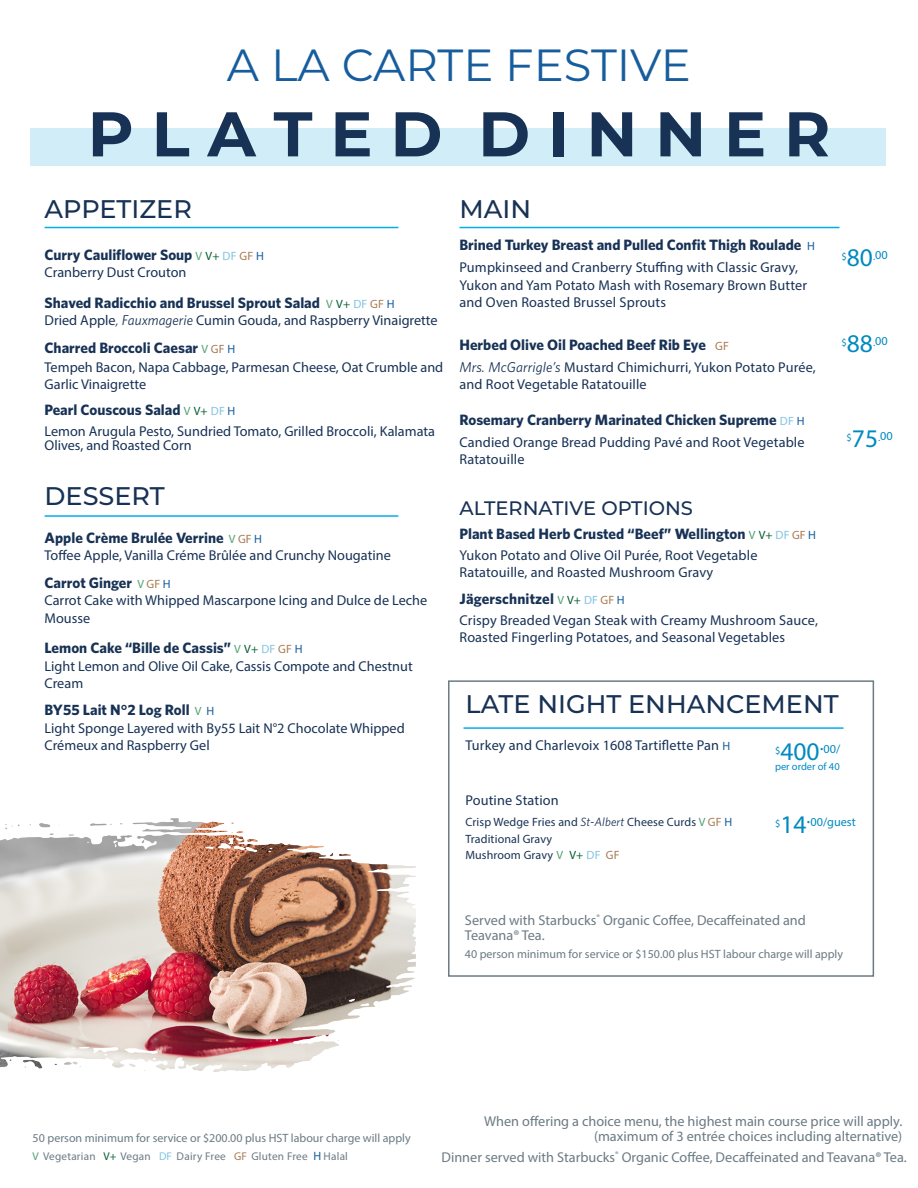
<style>
.page{position:relative;width:918px;height:1188px;background:#fff}
.page>*{position:absolute;margin:0;border:0;box-sizing:border-box;transform-origin:0 0}
.t1{font:700 63px "Montserrat";color:#183255}
.t2{font:45px "Montserrat";color:#175d9e}
.Meal_Name{font:500 25.5px "Montserrat";color:#183255}
.BodyCopy{font:25.5px "Myriad Pro";color:#008ac0}
.Meal_Name-2{font:500 19.5px "Montserrat";color:#183255}
.BodyCopy-2{font:700 15px "Whitney";color:#183255}
.BodyCopy-3{font:700 15px "Whitney";letter-spacing:.01em;color:#183256}
.BodyCopy-4{font:14.25px/17.1px "Myriad Pro";color:#183255}
.t3{font:14.25px/15px "Myriad Pro";color:#6b7a83}
.BodyCopy-5{font:14.25px/17.1px "Myriad Pro";letter-spacing:.01em;color:#183256}
.BodyCopy-6{font:12.3px "Myriad Pro";color:#008ac0}
.t4{font:12px "Myriad Pro";color:#6b7a83}
.BodyCopy-7{font:12px "Myriad Pro";letter-spacing:.01em;color:#183255}
.t5{font:11.25px "Myriad Pro";letter-spacing:.02em;color:#6b7a83}
.BodyCopy-8{font:10.5px "Myriad Pro";color:#008ac0}
.s1{font-family:"Myriad Pro";font-weight:400;font-size:12px;color:#53a174}
.s2{font-family:"Myriad Pro";font-weight:400;font-size:12px;color:#005d33}
.s3{font-family:"Myriad Pro";font-weight:400;font-size:12px;color:#81c4e2}
.s4{font-family:"Myriad Pro";font-weight:400;font-size:12px;color:#a97b50}
.s5{font-family:"Myriad Pro";font-weight:400;font-size:12px;color:#175d9e}
.s6{font-family:"Whitney";font-style:italic}
.s7{font-size:12px;color:#175d9e}
.s8{color:#53a174}
.s9{color:#a97b50}
.s10{color:#175d9e}
.s11{color:#005d33}
.s12{color:#81c4e2}
.s13{font-size:25.5px}
</style>
<div class="page">
<div style="left:31px;top:128px;width:855px;height:38px;background:#d1edf7"></div>
<hr style="left:45px;top:227px;width:353px;height:1px;background:#00aeef">
<hr style="left:459px;top:227px;width:381px;height:1px;background:#00aeef">
<hr style="left:463px;top:727px;width:381px;height:2px;background:#00aeef">
<div style="left:448px;top:680px;width:426px;height:297px;border:2px solid #6b7a83"></div>
<img style="left:0;top:515px;width:556px;height:557px">
<p class="t2" style="left:227px;top:34px;width:466px">A LA CARTE FESTIVE</p>
<p class="t1" style="left:88px;top:89px;width:744px">P L A T E D D I N N E R</p>
<p class="Meal_Name" style="left:45px;top:192px;width:149px">APPETIZER</p>
<p class="BodyCopy-2" style="left:45px;top:245px;width:221px">Curry Cauliflower Soup <span class="s1">V</span> <span class="s2">V+</span> <span class="s3">DF</span> <span class="s4">GF</span> <span class="s5">H</span></p>
<p class="BodyCopy-4" style="left:45px;top:264px;width:143px">Cranberry Dust Crouton</p>
<p class="BodyCopy-2" style="left:45px;top:294px;width:352px">Shaved Radicchio and Brussel Sprout Salad <span class="s1">V</span> <span class="s2">V+</span> <span class="s3">DF</span> <span class="s4">GF</span> <span class="s5">H</span></p>
<p class="BodyCopy-4" style="left:45px;top:312px;width:395px">Dried Apple<span class="s6">, Fauxmagerie</span> Cumin Gouda, and Raspberry Vinaigrette</p>
<p class="BodyCopy-2" style="left:45px;top:339px;width:192px">Charred Broccoli Caesar <span class="s1">V</span> <span class="s4">GF</span> <span class="s5">H</span></p>
<p class="BodyCopy-4" style="left:45px;top:358px;width:400px">Tempeh Bacon, Napa Cabbage, Parmesan Cheese, Oat Crumble and<br>Garlic Vinaigrette</p>
<p class="BodyCopy-2" style="left:45px;top:401px;width:192px">Pearl Couscous Salad <span class="s1">V</span> <span class="s2">V+</span> <span class="s3">DF</span> <span class="s5">H</span></p>
<p class="BodyCopy-4" style="left:45px;top:422px;width:392px">Lemon Arugula Pesto, Sundried Tomato, Grilled Broccoli, Kalamata</p>
<p class="BodyCopy-4" style="left:45px;top:436px;width:149px">Olives, and Roasted Corn</p>
<p class="Meal_Name" style="left:45px;top:478px;width:122px">DESSERT</p>
<p class="BodyCopy-2" style="left:45px;top:528px;width:219px">Apple Crème Brulée Verrine <span class="s1">V</span> <span class="s4">GF</span> <span class="s5">H</span></p>
<p class="BodyCopy-4" style="left:45px;top:547px;width:348px">Toffee Apple, Vanilla Créme Brûlée and Crunchy Nougatine</p>
<p class="BodyCopy-2" style="left:45px;top:573px;width:128px">Carrot Ginger <span class="s1">V</span> <span class="s4">GF</span> <span class="s5">H</span></p>
<p class="BodyCopy-4" style="left:45px;top:592px;width:384px">Carrot Cake with Whipped Mascarpone Icing and Dulce de Leche<br>Mousse</p>
<p class="BodyCopy-2" style="left:45px;top:639px;width:260px">Lemon Cake “Bille de Cassis” <span class="s1">V</span> <span class="s2">V+</span> <span class="s3">DF</span> <span class="s4">GF</span> <span class="s5">H</span></p>
<p class="BodyCopy-4" style="left:45px;top:657px;width:370px">Light Lemon and Olive Oil Cake, Cassis Compote and Chestnut<br>Cream</p>
<p class="BodyCopy-2" style="left:45px;top:701px;width:171px">BY55 Lait N°2 Log Roll <span class="s1">V</span> <span class="s5">H</span></p>
<p class="BodyCopy-4" style="left:45px;top:719px;width:362px">Light Sponge Layered with By55 Lait N°2 Chocolate Whipped<br>Crémeux and Raspberry Gel</p>
<p class="Meal_Name" style="left:459px;top:191px;width:73px">MAIN</p>
<p class="BodyCopy-2" style="left:459px;top:236px;width:357px">Brined Turkey Breast and Pulled Confit Thigh Roulade <span class="s5">H</span></p>
<p class="BodyCopy-4" style="left:459px;top:258px;width:349px;line-height:17.5px">Pumpkinseed and Cranberry Stuffing with Classic Gravy,<br>Yukon and Yam Potato Mash with Rosemary Brown Butter and Oven Roasted Brussel Sprouts</p>
<p class="BodyCopy-2" style="left:459px;top:336px;width:271px">Herbed Olive Oil Poached Beef Rib Eye <span class="s4">GF</span></p>
<p class="BodyCopy-4" style="left:459px;top:358px;width:358px"><span class="s6">Mrs. McGarrigle’s</span> Mustard Chimichurri, Yukon Potato Purée, and Root Vegetable Ratatouille</p>
<p class="BodyCopy-2" style="left:459px;top:411px;width:347px">Rosemary Cranberry Marinated Chicken Supreme <span class="s3">DF</span> <span class="s5">H</span></p>
<p class="BodyCopy-4" style="left:459px;top:434px;width:347px">Candied Orange Bread Pudding Pavé and Root Vegetable<br>Ratatouille</p>
<p class="Meal_Name-2" style="left:459px;top:494px;width:235px">ALTERNATIVE OPTIONS</p>
<p class="BodyCopy-2" style="left:459px;top:525px;width:358px">Plant Based Herb Crusted “Beef” Wellington <span class="s1">V</span> <span class="s2">V+</span> <span class="s3">DF</span> <span class="s4">GF</span> <span class="s5">H</span></p>
<p class="BodyCopy-4" style="left:459px;top:546px;width:300px">Yukon Potato and Olive Oil Purée, Root Vegetable<br>Ratatouille, and Roasted Mushroom Gravy</p>
<p class="BodyCopy-3" style="left:459px;top:590px;width:167px">Jägerschnitzel <span class="s1">V</span> <span class="s2">V+</span> <span class="s3">DF</span> <span class="s4">GF</span> <span class="s5">H</span></p>
<p class="BodyCopy-5" style="left:459px;top:611px;width:360px">Crispy Breaded Vegan Steak with Creamy Mushroom Sauce,<br>Roasted Fingerling Potatoes, and Seasonal Vegetables</p>
<p class="BodyCopy-8" style="left:842px;top:250px;width:7px">$</p>
<p class="BodyCopy" style="left:847px;top:242px;width:28px">80</p>
<p class="BodyCopy-6" style="left:873px;top:247px;width:16px"><sub>.</sub>00</p>
<p class="BodyCopy-8" style="left:842px;top:336px;width:7px">$</p>
<p class="BodyCopy" style="left:847px;top:328px;width:28px">88</p>
<p class="BodyCopy-6" style="left:873px;top:333px;width:16px"><sub>.</sub>00</p>
<p class="BodyCopy-8" style="left:847px;top:431px;width:7px">$</p>
<p class="BodyCopy" style="left:852px;top:422px;width:28px">75</p>
<p class="BodyCopy-6" style="left:878px;top:428px;width:16px"><sub>.</sub>00</p>
<p class="Meal_Name" style="left:465px;top:686px;width:375px">LATE NIGHT ENHANCEMENT</p>
<p class="BodyCopy-8" style="left:775px;top:744px;width:7px">$</p>
<p class="BodyCopy" style="left:780px;top:736px;width:61px">400<sup>.</sup><sup>00/</sup></p>
<p class="BodyCopy-8" style="left:775px;top:760px;width:66px">per order of 40</p>
<p class="BodyCopy-4" style="left:465px;top:737px;width:266px">Turkey and Charlevoix 1608 Tartiflette Pan <span class="s7">H</span></p>
<p class="BodyCopy-4" style="left:465px;top:791px;width:95px">Poutine Station</p>
<p class="BodyCopy-7" style="left:465px;top:815px;width:268px">Crisp Wedge Fries and <span class="s6">St-Albert</span> Cheese Curds <span class="s8">V</span> <span class="s9">GF</span> <span class="s10">H</span></p>
<p class="BodyCopy-7" style="left:465px;top:832px;width:88px">Traditional Gravy</p>
<p class="BodyCopy-7" style="left:465px;top:848px;width:156px">Mushroom Gravy <span class="s8">V</span> <span class="s11">V+</span> <span class="s12">DF</span> <span class="s9">GF</span></p>
<p class="BodyCopy-8" style="left:775px;top:817px;width:7px">$</p>
<p class="BodyCopy-6" style="left:780px;top:815px;width:77px"><span class="s13">14</span><sup>.</sup>00/guest</p>
<p class="t3" style="left:465px;top:912px;width:342px">Served with Starbucks<sup>®</sup> Organic Coffee, Decaffeinated and<br>Teavana® Tea.</p>
<p class="t4" style="left:465px;top:946px;width:380px">40 person minimum for service or $150.00 plus HST labour charge will apply</p>
<p class="t4" style="left:33px;top:1131px;width:380px">50 person minimum for service or $200.00 plus HST labour charge will apply</p>
<p class="t3" style="left:484px;top:1113px;width:420px">When offering a choice menu, the highest main course price will apply.</p>
<p class="t3" style="left:594px;top:1128px;width:310px">(maximum of 3 entrée choices including alternative)</p>
<p class="t5" style="left:33px;top:1150px;width:317px"><span class="s8">V</span> Vegetarian <span class="s11">V+</span> Vegan <span class="s12">DF</span> Dairy Free <span class="s9">GF</span> Gluten Free <span class="s7">H</span> Halal</p>
<p class="t3" style="left:442px;top:1149px;width:467px">Dinner served with Starbucks<sup>®</sup> Organic Coffee, Decaffeinated and Teavana® Tea.</p>
</div>
